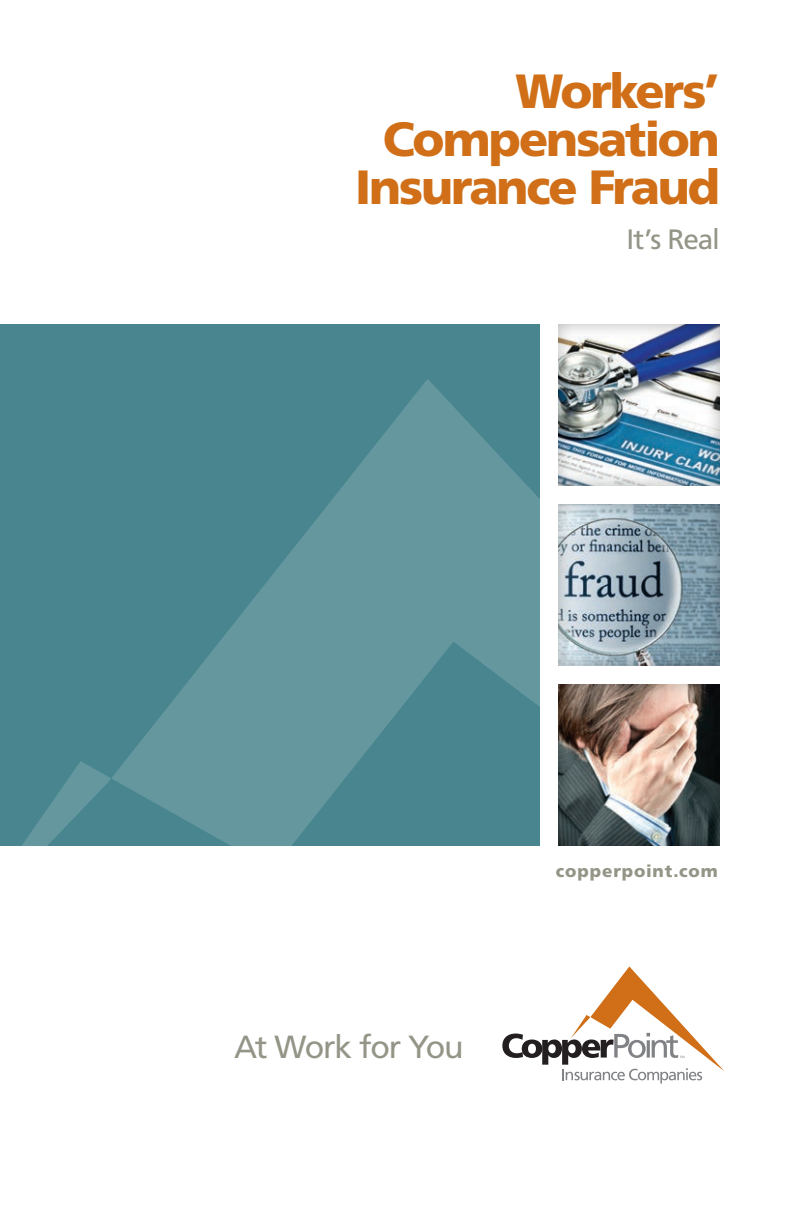
<style>
.page{position:relative;width:792px;height:1224px;background:#fff}
.page>*{position:absolute;margin:0;border:0;box-sizing:border-box;transform-origin:0 0}
.t1{font:900 48px "Frutiger LT Std";letter-spacing:-.045em;color:#d06f18}
.t2{font:32px "Frutiger LT Std";letter-spacing:-.04em;color:#949487}
.t3{font:28px "Frutiger LT Std";letter-spacing:-.04em;color:#949487}
.t4{font:900 17px "Frutiger LT Std";letter-spacing:.05em;color:#949487}
</style>
<div class="page">
<svg style="left:0;top:324px;width:540px;height:522px;background:#518b93"></svg>
<div style="left:556px;top:323px;width:166px;height:166px;background:#231f20;opacity:.36"></div>
<div style="left:558px;top:682px;width:166px;height:164px;background:#231f20;opacity:.36"></div>
<div style="left:557px;top:504px;width:164px;height:164px;background:#231f20;opacity:.36"></div>
<svg style="left:502px;top:966px;width:222px;height:118px"></svg>
<p class="t1" style="left:516px;top:62px;width:206px">Workers’</p>
<p class="t1" style="left:383px;top:110px;width:339px">Compensation</p>
<p class="t1" style="left:355px;top:158px;width:366px">Insurance Fraud</p>
<p class="t3" style="left:627px;top:223px;width:95px">It’s Real</p>
<p class="t2" style="left:234px;top:1028px;width:231px">At Work for You</p>
<p class="t4" style="left:556px;top:860px;width:164px">copperpoint.com</p>
</div>
